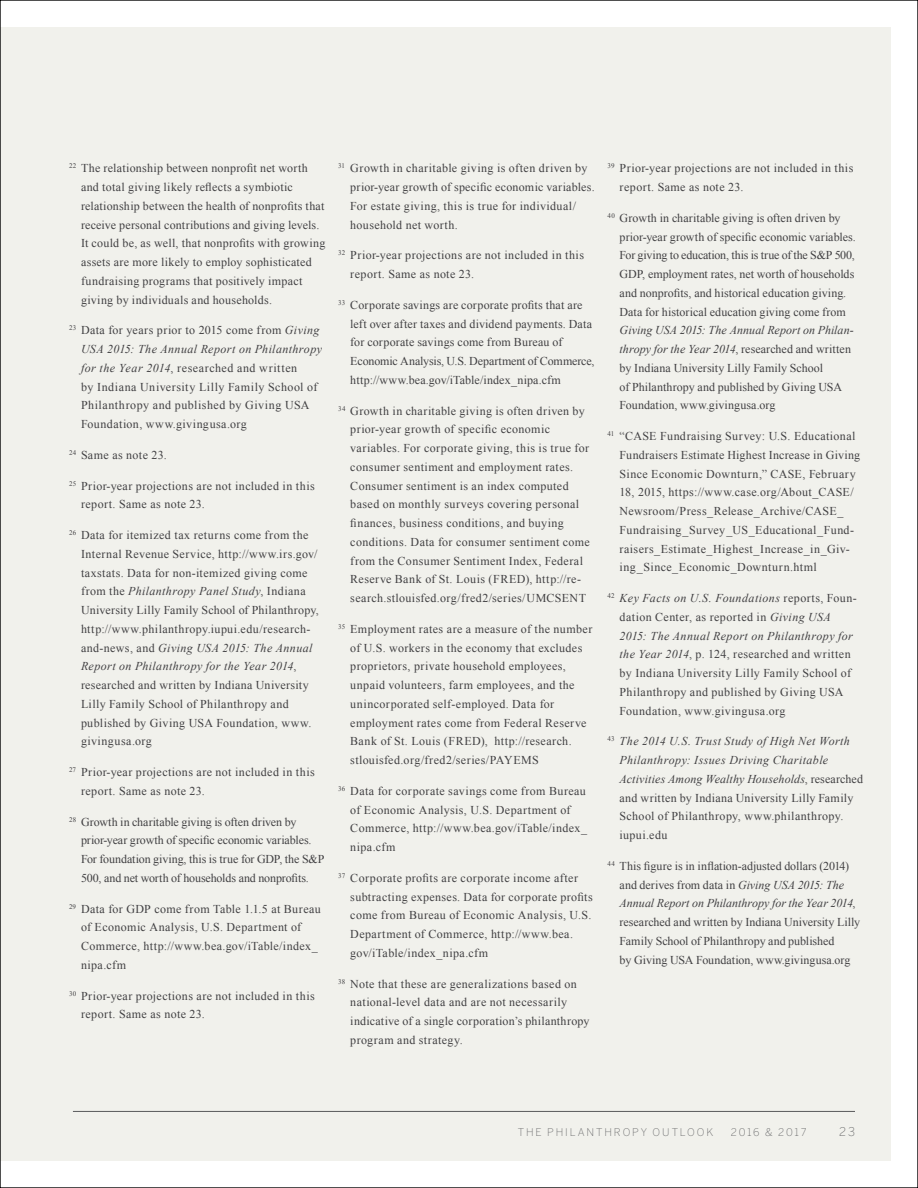
<style>
.page{position:relative;width:918px;height:1188px;background:#fff}
.page>*{position:absolute;margin:0;border:0;box-sizing:border-box;transform-origin:0 0}
.t1{font:12px/18.8px "Times New Roman";letter-spacing:.03em;color:#414042}
.t2{font:12px/18.8px "Times New Roman";color:#414042}
.t3{font:12px/18.8px "Times New Roman";letter-spacing:.01em;color:#414042}
.t4{font:italic 12px/18.8px "Times New Roman";letter-spacing:.025em;color:#414042}
.t5{font:12px/18.8px "Times New Roman";letter-spacing:-.01em;color:#414042}
.t6{font:200 12px "Benton Sans";color:#58595b}
.t7{font:200 10.5px "Benton Sans";letter-spacing:.18em;color:#58595b}
.t8{font:200 10.5px "Benton Sans";letter-spacing:.16em;color:#58595b}
.s1{font-style:italic}
.s2{font-style:normal}
</style>
<div class="page">
<div style="left:0;top:27px;width:56px;height:1134px;background:#f1f1ec"></div>
<div style="left:27px;top:27px;width:864px;height:1134px;background:#f1f1ec"></div>
<hr style="left:73px;top:1111px;width:782px;height:1px;background:#58595b">
<p class="t1" style="left:81px;top:159px;width:246px;text-indent:-12px"><sup>22</sup> The relationship between nonprofit net worth and total giving likely reflects a symbiotic relationship between the health of nonprofits that receive personal contributions and giving levels.<br>It could be, as well, that nonprofits with growing assets are more likely to employ sophisticated fundraising programs that positively impact giving by individuals and households.</p>
<p class="t1" style="left:81px;top:321px;width:243px;text-indent:-12px"><sup>23</sup> Data for years prior to 2015 come from <span class="s1">Giving USA 2015: The Annual Report on Philanthropy for the Year 2014</span>, researched and written<br>by Indiana University Lilly Family School of Philanthropy and published by Giving USA Foundation, www.givingusa.org</p>
<p class="t1" style="left:69px;top:445px;width:99px"><sup>24</sup> Same as note 23.</p>
<p class="t1" style="left:81px;top:476px;width:235px;text-indent:-12px"><sup>25</sup> Prior-year projections are not included in this report. Same as note 23.</p>
<p class="t1" style="left:81px;top:526px;width:239px;text-indent:-12px"><sup>26</sup> Data for itemized tax returns come from the Internal Revenue Service, http://www.irs.gov/ taxstats. Data for non-itemized giving come from the <span class="s1">Philanthropy Panel Study</span>, Indiana University Lilly Family School of Philanthropy, http://www.philanthropy.iupui.edu/research&shy;and-news, and <span class="s1">Giving USA 2015: The Annual Report on Philanthropy for the Year 2014</span>, researched and written by Indiana University Lilly Family School of Philanthropy and published by Giving USA Foundation, www. givingusa.org</p>
<p class="t1" style="left:81px;top:763px;width:235px;text-indent:-12px"><sup>27</sup> Prior-year projections are not included in this report. Same as note 23.</p>
<p class="t5" style="left:81px;top:812px;width:245px;text-indent:-12px"><sup>28</sup> Growth in charitable giving is often driven by prior-year growth of specific economic variables.<br>For foundation giving, this is true for GDP, the S&amp;P 500, and net worth of households and nonprofits.</p>
<p class="t1" style="left:81px;top:899px;width:241px;text-indent:-12px"><sup>29</sup> Data for GDP come from Table 1.1.5 at Bureau of Economic Analysis, U.S. Department of Commerce, http://www.bea.gov/iTable/index_ nipa.cfm</p>
<p class="t1" style="left:81px;top:986px;width:235px;text-indent:-12px"><sup>30</sup> Prior-year projections are not included in this report. Same as note 23.</p>
<p class="t1" style="left:350px;top:159px;width:246px;text-indent:-12px"><sup>31</sup> Growth in charitable giving is often driven by prior-year growth of specific economic variables.<br>For estate giving, this is true for individual/ household net worth.</p>
<p class="t1" style="left:350px;top:246px;width:235px;text-indent:-12px"><sup>32</sup> Prior-year projections are not included in this report. Same as note 23.</p>
<p class="t3" style="left:350px;top:295px;width:246px;text-indent:-12px"><sup>33</sup> Corporate savings are corporate profits that are left over after taxes and dividend payments. Data for corporate savings come from Bureau of Economic Analysis, U.S. Department of Commerce, http://www.bea.gov/iTable/index_nipa.cfm</p>
<p class="t1" style="left:350px;top:401px;width:241px;text-indent:-12px"><sup>34</sup> Growth in charitable giving is often driven by prior-year growth of specific economic variables. For corporate giving, this is true for consumer sentiment and employment rates.<br>Consumer sentiment is an index computed based on monthly surveys covering personal finances, business conditions, and buying conditions. Data for consumer sentiment come from the Consumer Sentiment Index, Federal Reserve Bank of St. Louis (FRED), http://re&shy;search.stlouisfed.org/fred2/series/UMCSENT</p>
<p class="t1" style="left:350px;top:619px;width:244px;text-indent:-12px"><sup>35</sup> Employment rates are a measure of the number of U.S. workers in the economy that excludes proprietors, private household employees, unpaid volunteers, farm employees, and the unincorporated self-employed. Data for employment rates come from Federal Reserve Bank of St. Louis (FRED), http://research. stlouisfed.org/fred2/series/PAYEMS</p>
<p class="t1" style="left:350px;top:781px;width:238px;text-indent:-12px"><sup>36</sup> Data for corporate savings come from Bureau of Economic Analysis, U.S. Department of Commerce, http://www.bea.gov/iTable/index_ nipa.cfm</p>
<p class="t1" style="left:350px;top:868px;width:244px;text-indent:-12px"><sup>37</sup> Corporate profits are corporate income after subtracting expenses. Data for corporate profits come from Bureau of Economic Analysis, U.S.<br>Department of Commerce, http://www.bea. gov/iTable/index_nipa.cfm</p>
<p class="t1" style="left:350px;top:974px;width:241px;text-indent:-12px"><sup>38</sup> Note that these are generalizations based on national-level data and are not necessarily indicative of a single corporation’s philanthropy program and strategy.</p>
<p class="t1" style="left:620px;top:159px;width:235px;text-indent:-12px"><sup>39</sup> Prior-year projections are not included in this report. Same as note 23.</p>
<p class="t2" style="left:620px;top:208px;width:238px;text-indent:-12px"><sup>40</sup> Growth in charitable giving is often driven by prior-year growth of specific economic variables.<br>For giving to education, this is true of the S&amp;P 500, GDP, employment rates, net worth of households and nonprofits, and historical education giving.<br>Data for historical education giving come from</p>
<p class="t2" style="left:620px;top:321px;width:236px"><span class="s1">Giving USA 2015: The Annual Report on Philan&shy;thropy for the Year 2014</span>, researched and written by Indiana University Lilly Family School<br>of Philanthropy and published by Giving USA Foundation, www.givingusa.org</p>
<p class="t1" style="left:620px;top:427px;width:242px;text-indent:-12px"><sup>41</sup> “CASE Fundraising Survey: U.S. Educational Fundraisers Estimate Highest Increase in Giving Since Economic Downturn,” CASE, February 18, 2015, https://www.case.org/About_CASE/ Newsroom/Press_Release_Archive/CASE_ Fundraising_Survey_US_Educational_Fund&shy;raisers_Estimate_Highest_Increase_in_Giv&shy;ing_Since_Economic_Downturn.html</p>
<p class="t1" style="left:620px;top:589px;width:239px;text-indent:-12px"><sup>42</sup> <span class="s1">Key Facts on U. S. Foundations</span> reports, Foun&shy;dation Center, as reported in <span class="s1">Giving USA 2015: The Annual Report on Philanthropy for the Year 2014</span>, p. 124, researched and written by Indiana University Lilly Family School of Philanthropy and published by Giving USA Foundation, www.givingusa.org</p>
<p class="t4" style="left:620px;top:732px;width:245px;text-indent:-12px"><sup>43</sup> The 2014 U. S. Trust Study of High Net Worth Philanthropy: Issues Driving Charitable Activities Among Wealthy Households<span class="s2">, researched and written by Indiana University Lilly Family School of Philanthropy, www.philanthropy. iupui.edu</span></p>
<p class="t2" style="left:620px;top:856px;width:242px;text-indent:-12px"><sup>44</sup> This figure is in inflation-adjusted dollars (2014) and derives from data in <span class="s1">Giving USA 2015: The Annual Report on Philanthropy for the Year 2014</span>, researched and written by Indiana University Lilly Family School of Philanthropy and published<br>by Giving USA Foundation, www.givingusa.org</p>
<p class="t7" style="left:518px;top:1126px;width:197px">THE P HIL ANTHROP Y OUTLOOK</p>
<p class="t8" style="left:731px;top:1126px;width:77px">2016 &amp; 2017</p>
<p class="t6" style="left:839px;top:1124px;width:17px">23</p>
</div>
